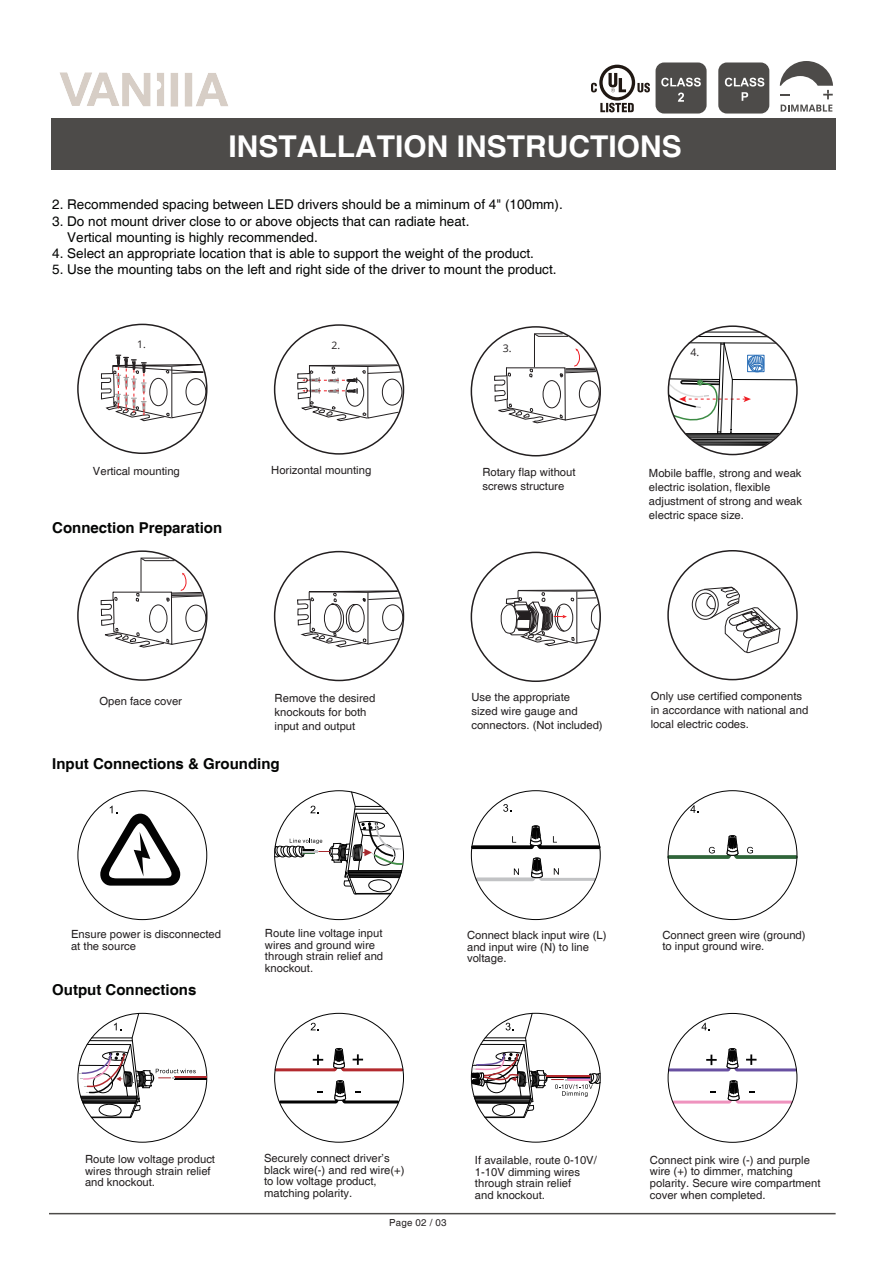
<style>
.page{position:relative;width:893px;height:1263px;background:#fff}
.page>*{position:absolute;margin:0;border:0;box-sizing:border-box;transform-origin:0 0}
.t1{font:700 30px "Helvetica";color:#fff}
.t2{font:700 15px "Helvetica";color:#040504}
.t3{font:13.5px/16.2px "Helvetica";color:#040504}
.t4{font:11.25px/11.6px "Helvetica";color:#231f20}
.t5{font:10.5px "Open Sans";color:#231f20}
.t6{font:10.35px "Open Sans";color:#231f20}
.t7{font:9.75px "Helvetica";letter-spacing:.02em;color:#231f20}
</style>
<div class="page">
<div style="left:51px;top:118px;width:785px;height:52px;background:#4d4b49"></div>
<img style="left:60px;top:72px;width:168px;height:35px">
<div style="left:186px;top:605px;width:20px;height:27px;border:1px solid #231f20;border-radius:50%"></div>
<svg style="left:100px;top:557px;width:103px;height:91px"></svg>
<div style="left:695px;top:593px;width:20px;height:23px;border:1px solid #231f20;border-radius:50%"></div>
<div style="left:692px;top:589px;width:26px;height:30px;border:1px solid #231f20;border-radius:50%"></div>
<svg style="left:704px;top:587px;width:76px;height:66px"></svg>
<svg style="left:500px;top:590px;width:99px;height:56px"></svg>
<svg style="left:101px;top:355px;width:107px;height:66px"></svg>
<div style="left:382px;top:379px;width:20px;height:26px;border:1px solid #231f20;border-radius:50%"></div>
<svg style="left:297px;top:364px;width:103px;height:57px"></svg>
<div style="left:579px;top:381px;width:20px;height:26px;border:1px solid #231f20;border-radius:50%"></div>
<svg style="left:494px;top:333px;width:102px;height:91px"></svg>
<svg style="left:668px;top:328px;width:129px;height:126px"></svg>
<svg style="left:470px;top:825px;width:131px;height:96px"></svg>
<svg style="left:503px;top:804px;width:8px;height:8px"></svg>
<svg style="left:667px;top:834px;width:131px;height:87px"></svg>
<svg style="left:690px;top:805px;width:9px;height:8px"></svg>
<svg style="left:100px;top:806px;width:80px;height:80px"></svg>
<svg style="left:274px;top:590px;width:131px;height:305px"></svg>
<svg style="left:274px;top:1047px;width:130px;height:89px"></svg>
<svg style="left:311px;top:1023px;width:8px;height:7px"></svg>
<svg style="left:667px;top:1047px;width:131px;height:96px"></svg>
<svg style="left:701px;top:1023px;width:9px;height:7px"></svg>
<hr style="left:175px;top:1078px;width:32px;height:1px;background:#030303">
<hr style="left:175px;top:1076px;width:32px;height:2px;background:#b32a2e">
<svg style="left:79px;top:1013px;width:117px;height:105px"></svg>
<svg style="left:470px;top:1013px;width:131px;height:105px"></svg>
<svg style="left:591px;top:65px;width:59px;height:47px"></svg>
<div style="left:656px;top:62px;width:51px;height:52px;background:#4d4b49;border-radius:9px"></div>
<div style="left:718px;top:62px;width:51px;height:52px;background:#4d4b49;border-radius:9px"></div>
<svg style="left:781px;top:105px;width:51px;height:7px"></svg>
<svg style="left:780px;top:61px;width:53px;height:38px"></svg>
<svg style="left:725px;top:78px;width:39px;height:23px"></svg>
<svg style="left:661px;top:78px;width:40px;height:9px"></svg>
<svg style="left:678px;top:93px;width:6px;height:9px"></svg>
<hr style="left:49px;top:1213px;width:787px;height:1px;background:#4d4b49">
<h1 class="t1" style="left:228px;top:128px;width:455px">INSTALLATION INSTRUCTIONS</h1>
<p class="t3" style="left:52px;top:197px;width:512px">2. Recommended spacing between LED drivers should be a miminum of 4" (100mm).</p>
<p class="t3" style="left:67px;top:213px;width:404px;text-indent:-15px">3. Do not mount driver close to or above objects that can radiate heat.<br>Vertical mounting is highly recommended.</p>
<p class="t3" style="left:52px;top:246px;width:483px">4. Select an appropriate location that is able to support the weight of the product.</p>
<p class="t3" style="left:52px;top:262px;width:506px">5. Use the mounting tabs on the left and right side of the driver to mount the product.</p>
<p class="t6" style="left:137px;top:337px;width:10px">1.</p>
<p class="t4" style="left:93px;top:465px;width:88px">Vertical mounting</p>
<h2 class="t2" style="left:52px;top:518px;width:172px">Connection Preparation</h2>
<p class="t6" style="left:331px;top:338px;width:10px">2.</p>
<p class="t4" style="left:271px;top:464px;width:102px">Horizontal mounting</p>
<p class="t5" style="left:503px;top:341px;width:10px">3.</p>
<p class="t4" style="left:482px;top:465px;width:95px;line-height:14px">Rotary flap without screws structure</p>
<p class="t5" style="left:690px;top:345px;width:10px">4.</p>
<p class="t4" style="left:649px;top:467px;width:155px;line-height:14px">Mobile baffle, strong and weak electric isolation, flexible adjustment of strong and weak electric space size.</p>
<p class="t4" style="left:99px;top:695px;width:84px">Open face cover</p>
<p class="t4" style="left:275px;top:691px;width:102px;line-height:14px">Remove the desired knockouts for both input and output</p>
<p class="t4" style="left:471px;top:690px;width:133px;line-height:14px">Use the appropriate<br>sized wire gauge and connectors. (Not included)</p>
<p class="t4" style="left:651px;top:689px;width:159px;line-height:14px">Only use certified components in accordance with national and local electric codes.</p>
<h2 class="t2" style="left:52px;top:755px;width:229px">Input Connections &amp; Grounding</h2>
<p class="t4" style="left:71px;top:928px;width:152px">Ensure power is disconnected at the source</p>
<p class="t4" style="left:265px;top:927px;width:120px">Route line voltage input wires and ground wire through strain relief and knockout.</p>
<p class="t4" style="left:467px;top:929px;width:141px">Connect black input wire (L) and input wire (N) to line voltage.</p>
<p class="t4" style="left:662px;top:929px;width:145px">Connect green wire (ground) to input ground wire.</p>
<h2 class="t2" style="left:52px;top:981px;width:146px">Output Connections</h2>
<p class="t4" style="left:85px;top:1154px;width:132px">Route low voltage product wires through strain relief and knockout.</p>
<p class="t4" style="left:264px;top:1153px;width:142px">Securely connect driver’s black wire(-) and red wire(+) to low voltage product, matching polarity.</p>
<p class="t4" style="left:475px;top:1155px;width:123px">If available, route 0-10V/<br>1-10V dimming wires through strain relief<br>and knockout.</p>
<p class="t4" style="left:650px;top:1154px;width:172px">Connect pink wire (-) and purple wire (+) to dimmer, matching polarity. Secure wire compartment cover when completed.</p>
<p class="t7" style="left:389px;top:1217px;width:59px">Page 02 / 03</p>
</div>
